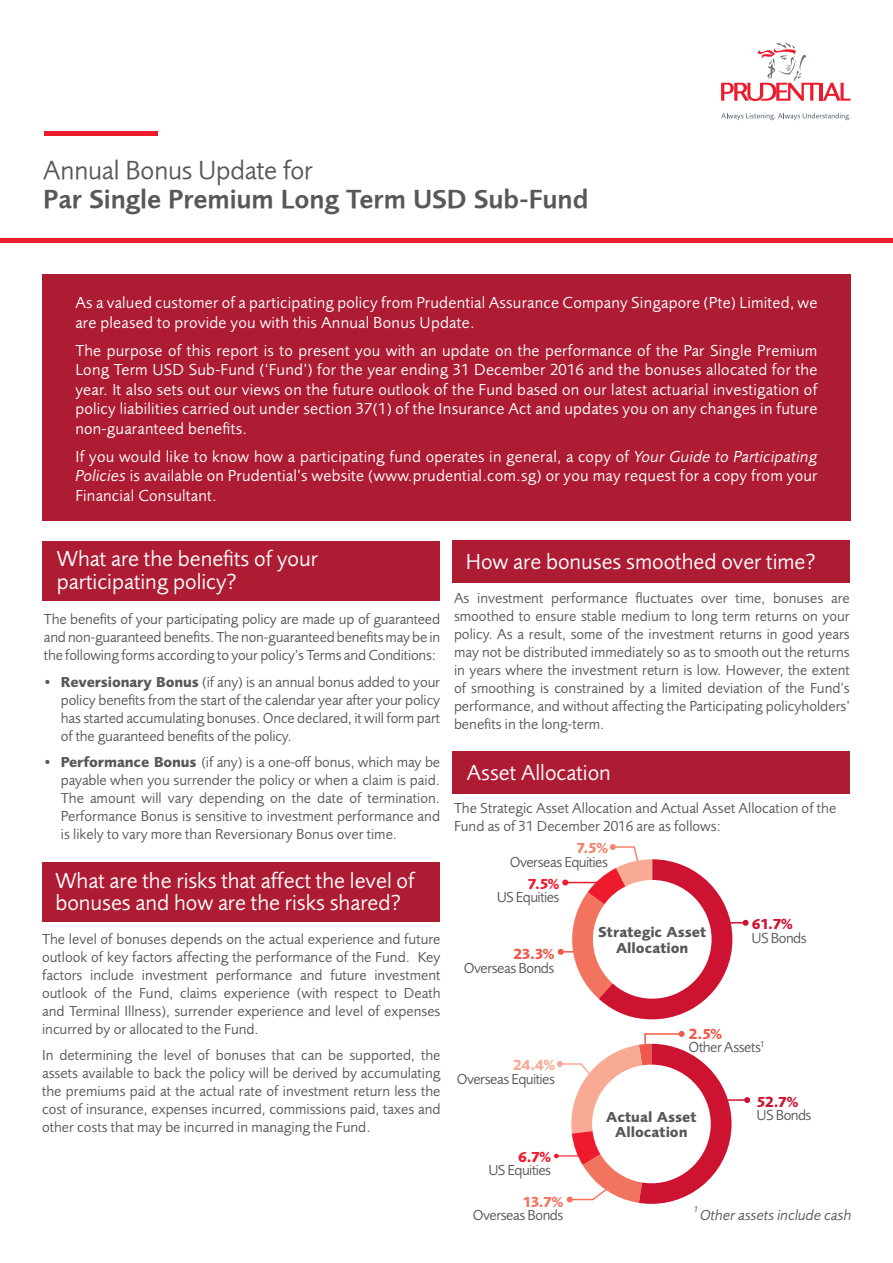
<style>
.page{position:relative;width:893px;height:1263px;background:#fff}
.page>*{position:absolute;margin:0;border:0;box-sizing:border-box;transform-origin:0 0}
.t1{font:600 27px "Pru Sans Normal";letter-spacing:-.005em;color:#57585a}
.t2{font:27px "Pru Sans Normal";letter-spacing:-.005em;color:#57585a}
.body_copy{font:22.5px/22.5px "Pru Sans";color:#fff}
.body_copy_2{font:16.5px/19.5px "Pru Sans";letter-spacing:.015em;color:#fff;text-align:justify}
.body_copy-2{font:15px/18px "Pru Sans";letter-spacing:-.01em;color:#57585a;text-align:justify}
.body_copy-3{font:15px/13.5px "Pru Sans";letter-spacing:-.03em;color:#57585a;text-align:right}
.Headline{font:15px/18px "Pru Sans";color:#57585a}
.body_copy-4{font:700 15px/15.6px "Pru Sans";color:#57585a;text-align:center}
.body_copy-5{font:15px/13.5px "Pru Sans";letter-spacing:-.035em;color:#57585a;text-align:right}
.Footnote_Text{font:italic 15px "Pru Sans";color:#57585a}
.Footnote_Text-2{font:italic 8.7px "Pru Sans";color:#57585a}
.s1{font-style:italic}
.s2{color:#ececee}
.s3{font-weight:700}
.s4{font-weight:700;color:#f4846c}
.s5{font-weight:700;color:#ee1b2c}
.s6{font-weight:700;color:#cd1331}
.s7{font-weight:700;color:#f05949}
.s8{font-weight:700;color:#f8aa94}
.s9{font-weight:700;color:#f3745e}
</style>
<div class="page">
<div style="left:453px;top:751px;width:397px;height:43px;background:#ae1c34"></div>
<div style="left:44px;top:131px;width:114px;height:5px;background:#ee1b2c"></div>
<svg style="left:721px;top:43px;width:129px;height:58px"></svg>
<svg style="left:721px;top:113px;width:129px;height:7px"></svg>
<hr style="left:0;top:239px;width:893px;height:4px;background:#ee1b2c">
<div style="left:42px;top:862px;width:398px;height:60px;background:#ae1c34"></div>
<div style="left:42px;top:541px;width:398px;height:59px;background:#ae1c34"></div>
<div style="left:453px;top:541px;width:397px;height:42px;background:#ae1c34"></div>
<div style="left:42px;top:274px;width:808px;height:247px;background:#ae1c34"></div>
<svg style="left:558px;top:844px;width:191px;height:175px"></svg>
<div style="left:593px;top:880px;width:119px;height:119px;background:#fff;border-radius:50%"></div>
<hr style="left:713px;top:1099px;width:34px;height:2px;background:#cd1331">
<svg style="left:744px;top:1097px;width:6px;height:6px"></svg>
<svg style="left:554px;top:1031px;width:178px;height:173px"></svg>
<div style="left:592px;top:1065px;width:119px;height:118px;background:#fff;border-radius:50%"></div>
<p class="t2" style="left:43px;top:154px;width:271px">Annual Bonus Update for</p>
<p class="t1" style="left:43px;top:183px;width:547px">Par Single Premium Long Term USD Sub-Fund</p>
<p class="body_copy_2" style="left:75px;top:293px;width:744px">As a valued customer of a participating policy from Prudential Assurance Company Singapore (Pte) Limited, we are pleased to provide you with this Annual Bonus Update.</p>
<p class="body_copy_2" style="left:75px;top:340px;width:744px">The purpose of this report is to present you with an update on the performance of the Par Single Premium Long Term USD Sub-Fund (‘Fund’) for the year ending 31 December 2016 and the bonuses allocated for the year. It also sets out our views on the future outlook of the Fund based on our latest actuarial investigation of policy liabilities carried out under section 37(1) of the Insurance Act and updates you on any changes in future non-guaranteed benefits.</p>
<p class="body_copy_2" style="left:75px;top:446px;width:744px">If you would like to know how a participating fund operates in general, a copy of <span class="s1">Your Guide to Participating Policies</span> is available on Prudential’s website (www.prudential.com.sg) or you may request for a copy from your Financial Consultant.</p>
<p class="body_copy" style="left:57px;top:547px;width:263px">What are the benefits of your participating policy?</p>
<p class="body_copy" style="left:466px;top:550px;width:352px">How are bonuses smoothed over time?</p>
<p class="body_copy-2" style="left:454px;top:589px;width:397px">As investment performance fluctuates over time, bonuses are smoothed to ensure stable medium to long term returns on your policy. As a result, some of the investment returns in good years may not be distributed immediately so as to smooth out the returns in years where the investment return is low. However, the extent of smoothing is constrained by a limited deviation of the Fund’s performance, and without affecting the Participating policyholders’ benefits in the long-term.</p>
<p class="body_copy-2" style="left:44px;top:610px;width:398px">The benefits of your participating policy are made up of guaranteed and non-guaranteed benefits. The non-guaranteed benefits may be in the following forms according to your policy’s Terms and Conditions:<span class="s2">:</span></p>
<p class="body_copy-2" style="left:61px;top:672px;width:381px;text-indent:-17px">• <span class="s3">Reversionary Bonus</span> (if any) is an annual bonus added to your policy benefits from the start of the calendar year after your policy has started accumulating bonuses. Once declared, it will form part of the guaranteed benefits of the policy.</p>
<p class="body_copy-2" style="left:61px;top:753px;width:381px;text-indent:-17px">• <span class="s3">Performance Bonus</span> (if any) is a one-off bonus, which may be payable when you surrender the policy or when a claim is paid.<br>The amount will vary depending on the date of termination.<br>Performance Bonus is sensitive to investment performance and is likely to vary more than Reversionary Bonus over time.</p>
<p class="body_copy" style="left:467px;top:761px;width:146px">Asset Allocation</p>
<p class="Headline" style="left:454px;top:798px;width:384px">The Strategic Asset Allocation and Actual Asset Allocation of the<br>Fund as of 31 December 2016 are as follows:</p>
<p class="body_copy-3" style="left:510px;top:841px;width:100px"><span class="s4">7.5%<br></span>Overseas Equities</p>
<p class="body_copy-5" style="left:497px;top:877px;width:64px"><span class="s5">7.5%<br></span>US Equities</p>
<p class="body_copy-4" style="left:598px;top:924px;width:109px">Strategic Asset<br>Allocation</p>
<p class="body_copy" style="left:55px;top:869px;width:361px">What are the risks that affect the level of bonuses and how are the risks shared?</p>
<p class="body_copy-2" style="left:752px;top:917px;width:57px;line-height:13.5px"><span class="s6">61.7%<br></span>US Bonds</p>
<p class="body_copy-2" style="left:42px;top:929px;width:400px">The level of bonuses depends on the actual experience and future outlook of key factors affecting the performance of the Fund. Key factors include investment performance and future investment outlook of the Fund, claims experience (with respect to Death and Terminal Illness), surrender experience and level of expenses incurred by or allocated to the Fund.</p>
<p class="body_copy-2" style="left:42px;top:1046px;width:400px">In determining the level of bonuses that can be supported, the assets available to back the policy will be derived by accumulating the premiums paid at the actual rate of investment return less the cost of insurance, expenses incurred, commissions paid, taxes and other costs that may be incurred in managing the Fund.</p>
<p class="body_copy-3" style="left:464px;top:947px;width:92px"><span class="s7">23.3%<br></span>Overseas Bonds</p>
<p class="body_copy-3" style="left:689px;top:1027px;width:77px;text-align:left"><span class="s7">2.5%<br></span>Other Assets<sup>1</sup></p>
<p class="body_copy-3" style="left:457px;top:1058px;width:100px"><span class="s8">24.4%<br></span>Overseas Equities</p>
<p class="body_copy-2" style="left:756px;top:1095px;width:57px;line-height:13.5px"><span class="s6">52.7%<br></span>US Bonds</p>
<p class="body_copy-4" style="left:606px;top:1109px;width:92px">Actual Asset<br>Allocation</p>
<p class="body_copy-5" style="left:488px;top:1150px;width:64px"><span class="s5">6.7%<br></span>US Equities</p>
<p class="body_copy-3" style="left:473px;top:1195px;width:92px"><span class="s9">13.7%<br></span>Overseas Bonds</p>
<p class="Footnote_Text-2" style="left:694px;top:1204px;width:6px">1</p>
<p class="Footnote_Text" style="left:700px;top:1207px;width:153px">Other assets include cash</p>
</div>
